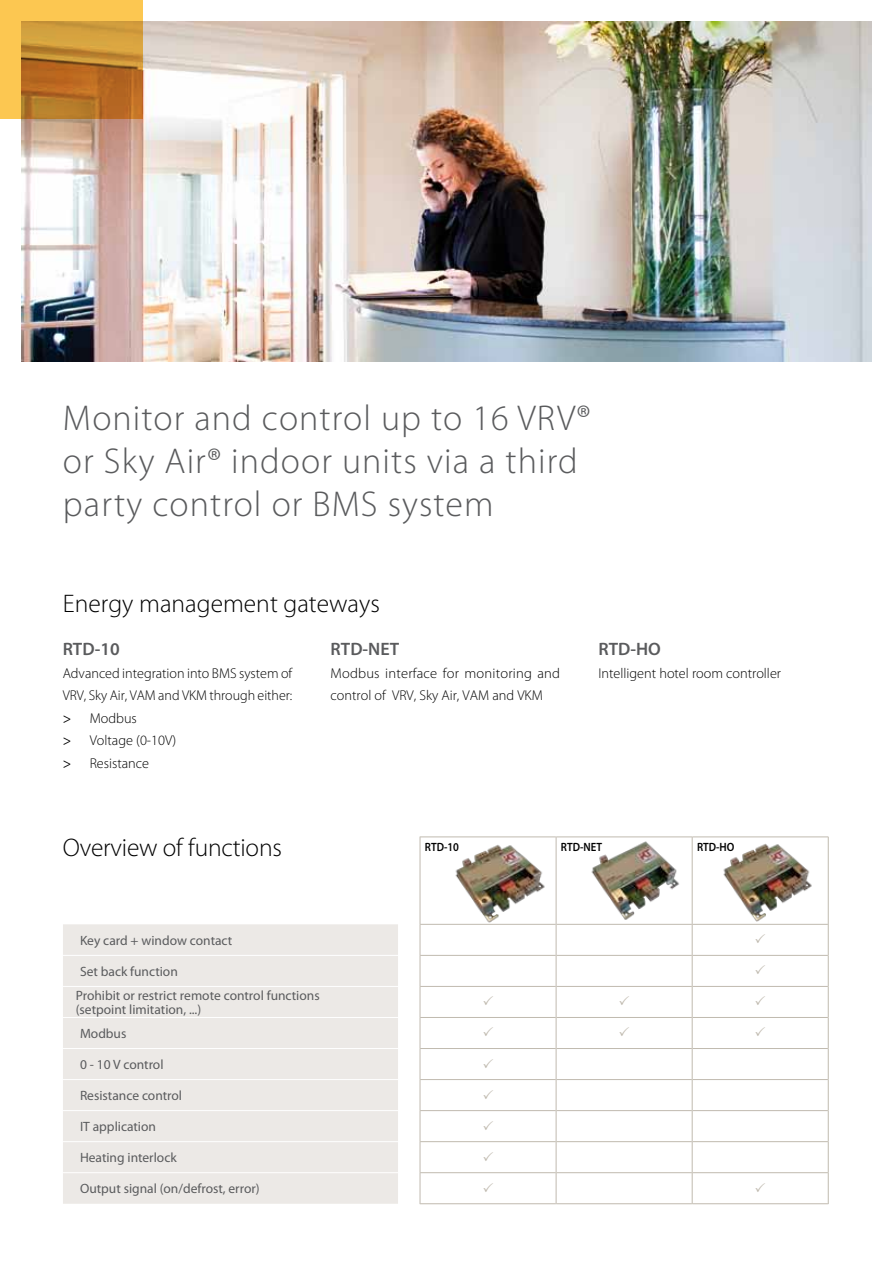
<style>
.page{position:relative;width:893px;height:1263px;background:#fff}
.page>*{position:absolute;margin:0;border:0;box-sizing:border-box;transform-origin:0 0}
.t1{font:300 36px/43.2px "Myriad Pro";letter-spacing:.03em;color:#5a5b5d}
.t2{font:300 25.5px "Myriad Pro";color:#000}
.t3{font:600 18px "Myriad Pro";color:#5a5b5d}
.t4{font:300 14.25px/22.5px "Myriad Pro";color:#000}
.t5{font:13.5px/24.3px "Myriad Pro";color:#5a5b5d}
.t6{font:600 12px "Myriad Pro";color:#000;scale:.9 1}
.s1{font-weight:400}
</style>
<div class="page">
<div style="left:63px;top:924px;width:335px;height:280px;background:#ece9e6"></div>
<hr style="left:63px;top:955px;width:335px;height:1px;background:#fff">
<hr style="left:63px;top:986px;width:335px;height:1px;background:#fff">
<hr style="left:63px;top:1017px;width:335px;height:1px;background:#fff">
<hr style="left:63px;top:1048px;width:335px;height:1px;background:#fff">
<hr style="left:63px;top:1079px;width:335px;height:1px;background:#fff">
<hr style="left:63px;top:1110px;width:335px;height:1px;background:#fff">
<hr style="left:63px;top:1141px;width:335px;height:1px;background:#fff">
<hr style="left:63px;top:1172px;width:335px;height:1px;background:#fff">
<hr style="left:828px;top:837px;width:1px;height:87px;background:#c0baaf">
<hr style="left:692px;top:836px;width:136px;height:1px;background:#c0baaf">
<hr style="left:692px;top:837px;width:1px;height:87px;background:#c0baaf">
<hr style="left:556px;top:836px;width:136px;height:1px;background:#c0baaf">
<hr style="left:828px;top:924px;width:1px;height:31px;background:#c0baaf">
<hr style="left:692px;top:924px;width:136px;height:1px;background:#c0baaf">
<hr style="left:828px;top:955px;width:1px;height:31px;background:#c0baaf">
<hr style="left:692px;top:955px;width:136px;height:1px;background:#c0baaf">
<hr style="left:828px;top:986px;width:1px;height:31px;background:#c0baaf">
<hr style="left:692px;top:986px;width:136px;height:1px;background:#c0baaf">
<hr style="left:828px;top:1017px;width:1px;height:31px;background:#c0baaf">
<hr style="left:692px;top:1017px;width:136px;height:1px;background:#c0baaf">
<hr style="left:828px;top:1048px;width:1px;height:31px;background:#c0baaf">
<hr style="left:692px;top:1048px;width:136px;height:1px;background:#c0baaf">
<hr style="left:828px;top:1079px;width:1px;height:31px;background:#c0baaf">
<hr style="left:692px;top:1079px;width:136px;height:1px;background:#c0baaf">
<hr style="left:828px;top:1110px;width:1px;height:32px;background:#c0baaf">
<hr style="left:692px;top:1110px;width:136px;height:1px;background:#c0baaf">
<hr style="left:828px;top:1142px;width:1px;height:31px;background:#c0baaf">
<hr style="left:692px;top:1141px;width:136px;height:1px;background:#c0baaf">
<hr style="left:828px;top:1173px;width:1px;height:31px;background:#c0baaf">
<hr style="left:692px;top:1172px;width:136px;height:1px;background:#c0baaf">
<hr style="left:692px;top:1203px;width:136px;height:1px;background:#c0baaf">
<hr style="left:692px;top:924px;width:1px;height:31px;background:#c0baaf">
<hr style="left:556px;top:924px;width:136px;height:1px;background:#c0baaf">
<hr style="left:692px;top:955px;width:1px;height:31px;background:#c0baaf">
<hr style="left:556px;top:955px;width:136px;height:1px;background:#c0baaf">
<hr style="left:692px;top:986px;width:1px;height:31px;background:#c0baaf">
<hr style="left:556px;top:986px;width:136px;height:1px;background:#c0baaf">
<hr style="left:692px;top:1017px;width:1px;height:31px;background:#c0baaf">
<hr style="left:556px;top:1017px;width:136px;height:1px;background:#c0baaf">
<hr style="left:692px;top:1048px;width:1px;height:31px;background:#c0baaf">
<hr style="left:556px;top:1048px;width:136px;height:1px;background:#c0baaf">
<hr style="left:692px;top:1079px;width:1px;height:31px;background:#c0baaf">
<hr style="left:556px;top:1079px;width:136px;height:1px;background:#c0baaf">
<hr style="left:692px;top:1110px;width:1px;height:32px;background:#c0baaf">
<hr style="left:556px;top:1110px;width:136px;height:1px;background:#c0baaf">
<hr style="left:692px;top:1142px;width:1px;height:31px;background:#c0baaf">
<hr style="left:556px;top:1141px;width:136px;height:1px;background:#c0baaf">
<hr style="left:692px;top:1173px;width:1px;height:31px;background:#c0baaf">
<hr style="left:556px;top:1172px;width:136px;height:1px;background:#c0baaf">
<hr style="left:556px;top:1203px;width:136px;height:1px;background:#c0baaf">
<hr style="left:556px;top:836px;width:1px;height:88px;background:#c0baaf">
<hr style="left:420px;top:836px;width:136px;height:1px;background:#c0baaf">
<hr style="left:556px;top:924px;width:1px;height:31px;background:#c0baaf">
<hr style="left:420px;top:924px;width:136px;height:1px;background:#c0baaf">
<hr style="left:556px;top:955px;width:1px;height:31px;background:#c0baaf">
<hr style="left:420px;top:955px;width:136px;height:1px;background:#c0baaf">
<hr style="left:556px;top:986px;width:1px;height:31px;background:#c0baaf">
<hr style="left:420px;top:986px;width:136px;height:1px;background:#c0baaf">
<hr style="left:556px;top:1017px;width:1px;height:31px;background:#c0baaf">
<hr style="left:420px;top:1017px;width:136px;height:1px;background:#c0baaf">
<hr style="left:556px;top:1048px;width:1px;height:31px;background:#c0baaf">
<hr style="left:420px;top:1048px;width:136px;height:1px;background:#c0baaf">
<hr style="left:556px;top:1079px;width:1px;height:31px;background:#c0baaf">
<hr style="left:420px;top:1079px;width:136px;height:1px;background:#c0baaf">
<hr style="left:556px;top:1110px;width:1px;height:32px;background:#c0baaf">
<hr style="left:420px;top:1110px;width:136px;height:1px;background:#c0baaf">
<hr style="left:556px;top:1142px;width:1px;height:31px;background:#c0baaf">
<hr style="left:420px;top:1141px;width:136px;height:1px;background:#c0baaf">
<hr style="left:556px;top:1173px;width:1px;height:31px;background:#c0baaf">
<hr style="left:420px;top:1172px;width:136px;height:1px;background:#c0baaf">
<hr style="left:420px;top:1203px;width:136px;height:1px;background:#c0baaf">
<hr style="left:420px;top:836px;width:1px;height:88px;background:#c0baaf">
<hr style="left:420px;top:924px;width:1px;height:31px;background:#c0baaf">
<hr style="left:420px;top:955px;width:1px;height:31px;background:#c0baaf">
<hr style="left:420px;top:986px;width:1px;height:31px;background:#c0baaf">
<hr style="left:420px;top:1017px;width:1px;height:31px;background:#c0baaf">
<hr style="left:420px;top:1048px;width:1px;height:31px;background:#c0baaf">
<hr style="left:420px;top:1079px;width:1px;height:31px;background:#c0baaf">
<hr style="left:420px;top:1110px;width:1px;height:32px;background:#c0baaf">
<hr style="left:420px;top:1142px;width:1px;height:31px;background:#c0baaf">
<hr style="left:420px;top:1173px;width:1px;height:31px;background:#c0baaf">
<img style="left:448px;top:845px;width:103px;height:80px">
<img style="left:715px;top:843px;width:104px;height:82px">
<img style="left:583px;top:841px;width:104px;height:83px">
<img style="left:21px;top:21px;width:851px;height:340px">
<svg style="left:0;top:0;width:143px;height:119px;background:#d09437"></svg>
<h1 class="t1" style="left:63px;top:396px;width:529px">Monitor and control up to 16 VRV® or Sky Air® indoor units via a third party control or BMS system</h1>
<h2 class="t2" style="left:63px;top:588px;width:318px">Energy management gateways</h2>
<h3 class="t3" style="left:63px;top:638px;width:58px">RTD-10</h3>
<p class="t4" style="left:63px;top:662px;width:231px">Advanced integration into BMS system of<br>VRV, Sky Air, VAM and VKM through either: <span class="s1">&gt;</span> Modbus<br><span class="s1">&gt;</span> Voltage (0-10V)<br><span class="s1">&gt;</span> Resistance</p>
<h3 class="t3" style="left:331px;top:638px;width:70px">RTD-NET</h3>
<p class="t4" style="left:331px;top:662px;width:231px">Modbus interface for monitoring and control of VRV, Sky Air, VAM and VKM</p>
<h3 class="t3" style="left:599px;top:638px;width:64px">RTD-HO</h3>
<p class="t4" style="left:599px;top:662px;width:184px">Intelligent hotel room controller</p>
<h2 class="t2" style="left:63px;top:832px;width:221px">Overview of functions</h2>
<p class="t6" style="left:697px;top:839px;width:43px">RTD-HO</p>
<p class="t6" style="left:425px;top:839px;width:39px">RTD-10</p>
<p class="t6" style="left:561px;top:839px;width:47px">RTD-NET</p>
<p class="t5" style="left:80px;top:928px;width:154px">Key card + window contact</p>
<p class="t5" style="left:76px;top:959px;width:245px;text-indent:4px">Set back function<br>Prohibit or restrict remote control functions</p>
<p class="t5" style="left:80px;top:997px;width:123px;text-indent:-4px">(setpoint limitation, ...)<br>Modbus</p>
<p class="t5" style="left:80px;top:1052px;width:85px">0 - 10 V control</p>
<p class="t5" style="left:80px;top:1083px;width:104px">Resistance control</p>
<p class="t5" style="left:80px;top:1114px;width:78px">IT application</p>
<p class="t5" style="left:80px;top:1145px;width:98px">Heating interlock</p>
<p class="t5" style="left:80px;top:1176px;width:181px">Output signal (on/defrost, error)</p>
</div>
